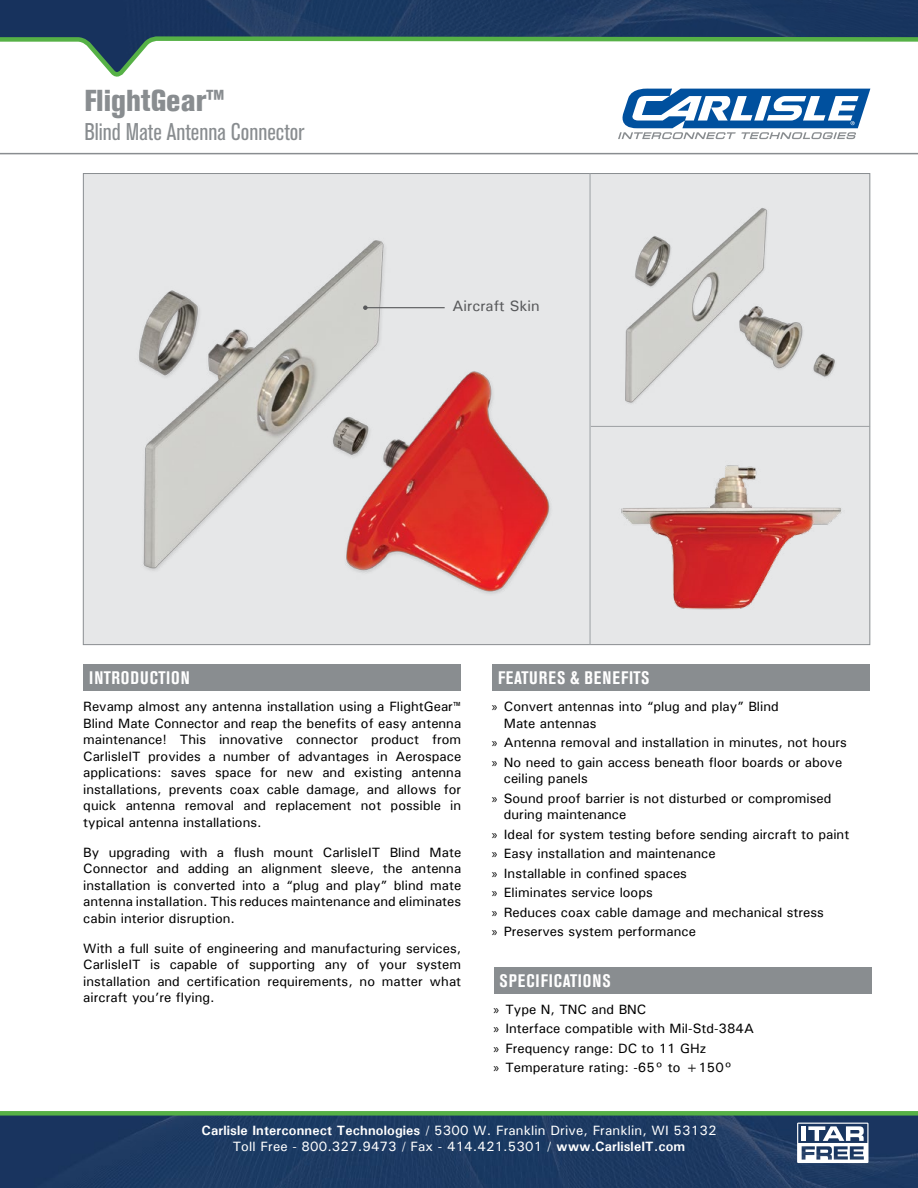
<style>
.page{position:relative;width:918px;height:1188px;background:#fff}
.page>*{position:absolute;margin:0;border:0;box-sizing:border-box;transform-origin:0 0}
.t1{font:800 condensed 30px "Akzidenz Grotesk BE";color:#898d90}
.t2{font:condensed 24px "Akzidenz Grotesk BE";color:#898d90}
.t3{font:700 condensed 18px "Akzidenz Grotesk BE";letter-spacing:.055em;color:#fff}
.t4{font:500 15px "Univers";color:#58595b}
.t5{font:500 13.5px/16.5px "Univers";color:#000}
.t6{font:500 13.5px/16.2px "Univers";letter-spacing:.01em;color:#fff;text-align:center}
.s1{font-weight:700}
.s2{font-family:"Myriad Pro";font-weight:400}
</style>
<div class="page">
<div style="left:0;top:1116px;width:918px;height:72px;background:#1c3962"></div>
<div style="left:0;top:1111px;width:918px;height:5px;background:#56b146"></div>
<div style="left:83px;top:174px;width:787px;height:471px;background:#e6e7e8"></div>
<div style="left:492px;top:664px;width:378px;height:27px;background:#898d90"></div>
<div style="left:83px;top:664px;width:378px;height:27px;background:#898d90"></div>
<img style="left:0;top:0;width:918px;height:35px">
<hr style="left:0;top:153px;width:918px;height:1px;background:#898d90">
<svg style="left:0;top:35px;width:918px;height:42px"></svg>
<svg style="left:618px;top:88px;width:252px;height:51px"></svg>
<svg style="left:797px;top:1123px;width:71px;height:40px"></svg>
<div style="left:494px;top:967px;width:378px;height:27px;background:#898d90"></div>
<img style="left:139px;top:240px;width:412px;height:354px">
<img style="left:589px;top:444px;width:282px;height:193px">
<img style="left:625px;top:208px;width:210px;height:196px">
<hr style="left:591px;top:426px;width:279px;height:1px;background:#9ca0a3">
<hr style="left:590px;top:173px;width:1px;height:472px;background:#9ca0a3">
<hr style="left:365px;top:307px;width:80px;height:1px;background:#58595b">
<svg style="left:363px;top:305px;width:5px;height:5px"></svg>
<h1 class="t1" style="left:84px;top:83px;width:142px">FlightGear<span class="s1">™</span></h1>
<h2 class="t2" style="left:84px;top:118px;width:221px">Blind Mate Antenna Connector</h2>
<p class="t4" style="left:452px;top:296px;width:89px">Aircraft Skin</p>
<h3 class="t3" style="left:89px;top:668px;width:102px">INTRODUCTION</h3>
<h3 class="t3" style="left:498px;top:668px;width:153px">FEATURES &amp; BENEFITS</h3>
<p class="t5" style="left:83px;top:698px;width:379px;text-align:justify">Revamp almost any antenna installation using a FlightGear™ Blind Mate Connector and reap the benefits of easy antenna maintenance! This innovative connector product from CarlisleIT provides a number of advantages in Aerospace applications: saves space for new and existing antenna installations, prevents coax cable damage, and allows for quick antenna removal and replacement not possible in typical antenna installations.</p>
<p class="t5" style="left:83px;top:843px;width:379px;text-align:justify">By upgrading with a flush mount CarlisleIT Blind Mate Connector and adding an alignment sleeve, the antenna installation is converted into a “plug and play” blind mate antenna installation. This reduces maintenance and eliminates cabin interior disruption.</p>
<p class="t5" style="left:83px;top:939px;width:379px;text-align:justify">With a full suite of engineering and manufacturing services, CarlisleIT is capable of supporting any of your system installation and certification requirements, no matter what aircraft you’re flying.</p>
<p class="t5" style="left:504px;top:698px;width:276px;text-indent:-12px"><span class="s2">»</span> Convert antennas into “plug and play” Blind<br>Mate antennas</p>
<p class="t5" style="left:492px;top:732px;width:356px;line-height:19.5px"><span class="s2">»</span> Antenna removal and installation in minutes, not hours <span class="s2">»</span> No need to gain access beneath floor boards or above</p>
<p class="t5" style="left:492px;top:768px;width:341px;line-height:19.5px;text-indent:12px">ceiling panels<br><span class="s2">»</span> Sound proof barrier is not disturbed or compromised</p>
<p class="t5" style="left:492px;top:804px;width:359px;line-height:19.5px;text-indent:12px">during maintenance<br><span class="s2">»</span> Ideal for system testing before sending aircraft to paint <span class="s2">»</span> Easy installation and maintenance<br><span class="s2">»</span> Installable in confined spaces<br><span class="s2">»</span> Eliminates service loops<br><span class="s2">»</span> Reduces coax cable damage and mechanical stress<br><span class="s2">»</span> Preserves system performance</p>
<h3 class="t3" style="left:500px;top:970px;width:113px">SPECIFICATIONS</h3>
<p class="t5" style="left:493px;top:999px;width:262px;line-height:19.5px"><span class="s2">»</span> Type N, TNC and BNC<br><span class="s2">»</span> Interface compatible with Mil-Std-384A <span class="s2">»</span> Frequency range: DC to 11 GHz<br><span class="s2">»</span> Temperature rating: -65° to +150°</p>
<p class="t6" style="left:202px;top:1122px;width:516px"><span class="s1">Carlisle Interconnect Technologies</span> / 5300 W. Franklin Drive, Franklin, WI 53132<br>Toll Free - 800.327.9473 / Fax - 414.421.5301 / <span class="s1">www.CarlisleIT.com</span></p>
</div>
